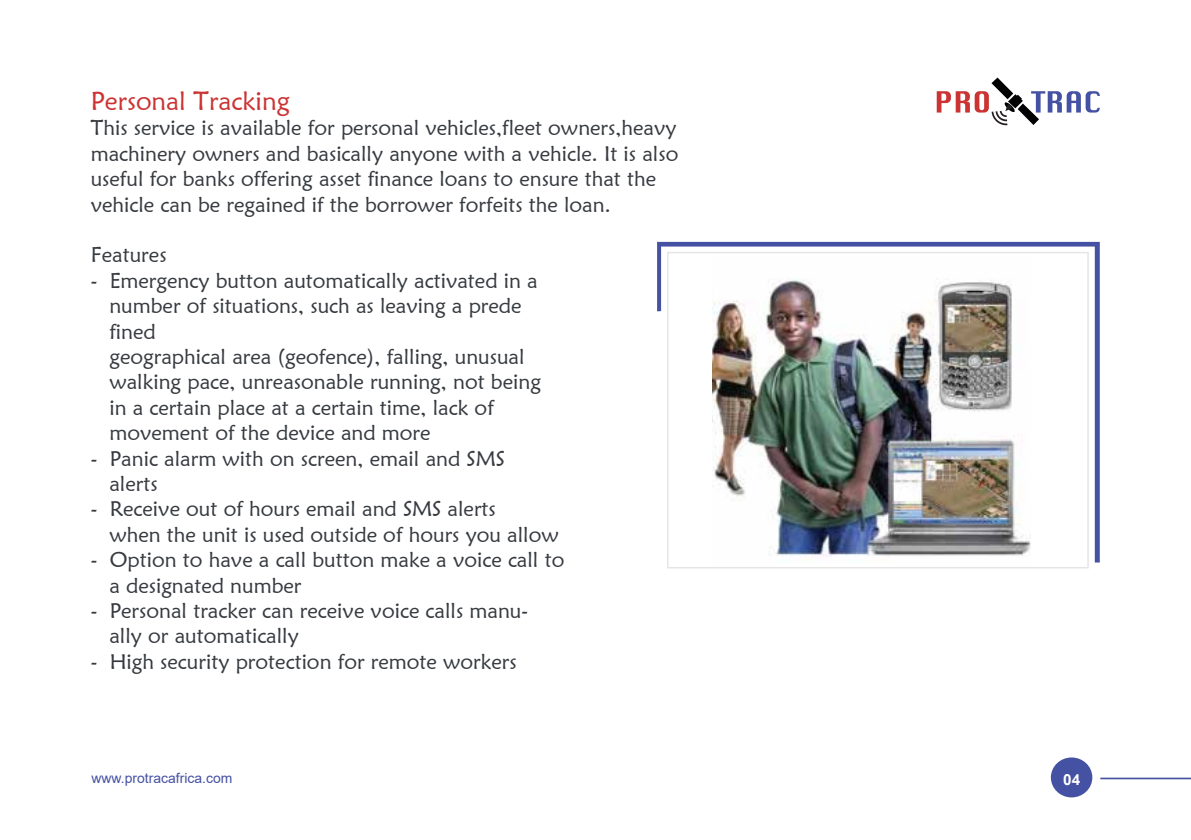
<style>
.page{position:relative;width:1191px;height:840px;background:#fff}
.page>*{position:absolute;margin:0;border:0;box-sizing:border-box;transform-origin:0 0}
.t1{font:26px "Maiandra GD";color:#cb3433}
.t2{font:21.2px/25.4px "Maiandra GD";color:#373b40}
.t3{font:700 15.4px "Arial";color:#fff}
.t4{font:14px "Arial";color:#4551a2}
</style>
<div class="page">
<svg style="left:936px;top:77px;width:163px;height:48px"></svg>
<div style="left:1050px;top:757px;width:42px;height:40px;background:#4551a2;border-radius:50%"></div>
<svg style="left:1100px;top:777px;width:91px;height:1px"></svg>
<svg style="left:657px;top:242px;width:442px;height:320px"></svg>
<div style="left:667px;top:252px;width:421px;height:316px;border:2px solid #e5e5e5"></div>
<img style="left:712px;top:257px;width:319px;height:305px">
<p class="t1" style="left:91px;top:85px;width:200px">Personal Tracking</p>
<p class="t2" style="left:91px;top:115px;width:589px">This service is available for personal vehicles,fleet owners,heavy machinery owners and basically anyone with a vehicle. It is also useful for banks offering asset finance loans to ensure that the vehicle can be regained if the borrower forfeits the loan.</p>
<p class="t2" style="left:91px;top:242px;width:77px">Features</p>
<p class="t2" style="left:109px;top:267px;width:433px;text-indent:-19px">- Emergency button automatically activated in a number of situations, such as leaving a prede fined<br>geographical area (geofence), falling, unusual walking pace, unreasonable running, not being in a certain place at a certain time, lack of movement of the device and more</p>
<p class="t2" style="left:109px;top:445px;width:397px;text-indent:-19px">- Panic alarm with on screen, email and SMS alerts</p>
<p class="t2" style="left:109px;top:495px;width:451px;text-indent:-19px">- Receive out of hours email and SMS alerts<br>when the unit is used outside of hours you allow</p>
<p class="t2" style="left:109px;top:546px;width:456px;text-indent:-19px">- Option to have a call button make a voice call to a designated number</p>
<p class="t2" style="left:109px;top:597px;width:420px;text-indent:-19px">- Personal tracker can receive voice calls manu&shy;ally or automatically</p>
<p class="t2" style="left:91px;top:648px;width:427px">- High security protection for remote workers</p>
<p class="t4" style="left:91px;top:767px;width:142px">www.protracafrica.com</p>
<p class="t3" style="left:1063px;top:767px;width:19px">04</p>
</div>
